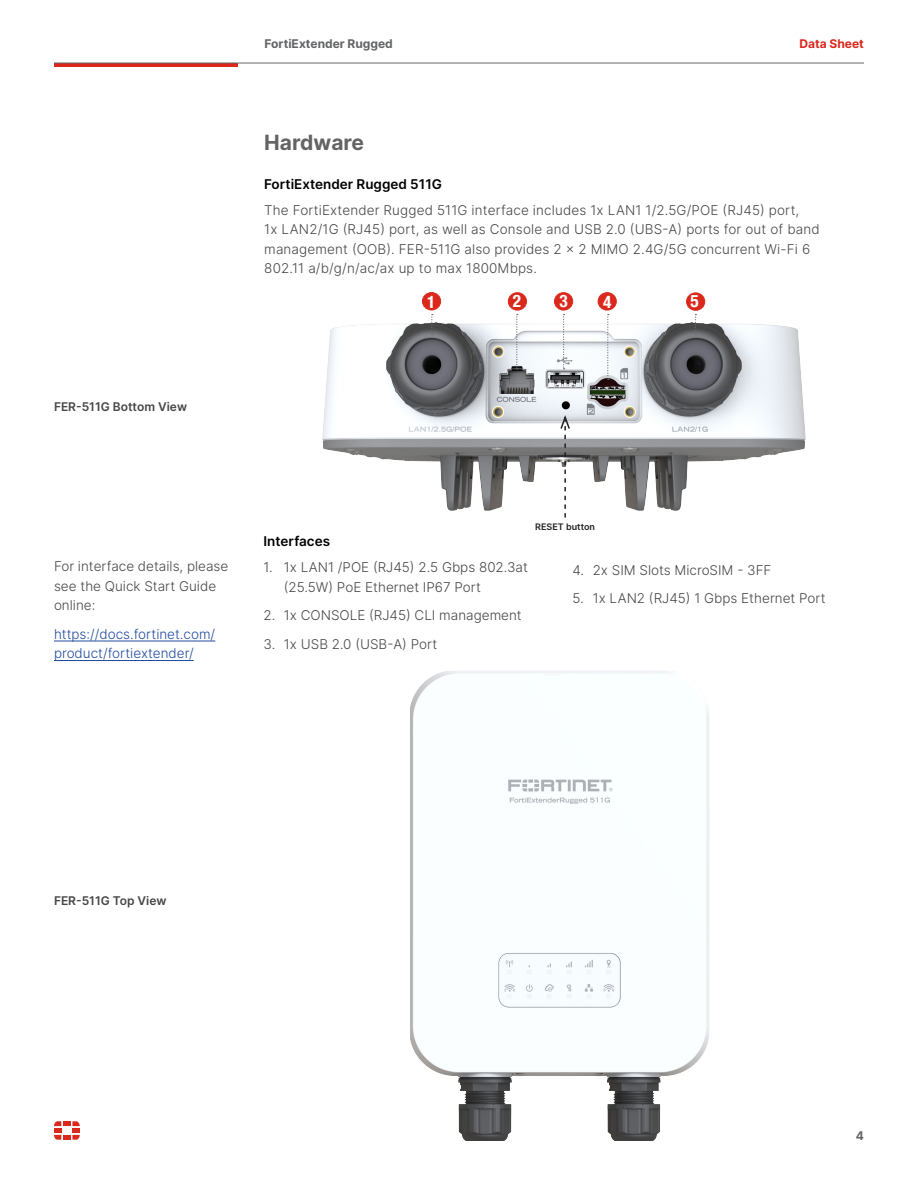
<style>
.page{position:relative;width:918px;height:1188px;background:#fff}
.page>*{position:absolute;margin:0;border:0;box-sizing:border-box;transform-origin:0 0}
.t1{font:700 21px "Inter";color:#646464}
.t2{font:700 condensed 17.25px "Helvetica Neue LT Com";color:#fff}
.Text_Body_9{font:300 13.5px/19.5px "Inter";letter-spacing:.01em;color:#464646}
.Text_Body_9-2{font:300 13.5px/19.5px "Inter";color:#214ba0}
.t3{font:600 13.5px "Inter";color:#000}
.t4{font:600 12px "Inter";color:#464646}
.t5{font:700 12px "Inter";color:#636466}
.t6{font:700 12px "Inter";color:#da291c}
.t7{font:700 12px "Inter";color:#646464}
.t8{font:600 9px "Inter";color:#231f20}
</style>
<div class="page">
<div style="left:422px;top:293px;width:19px;height:17px;background:#da291c;border-radius:50%"></div>
<div style="left:422px;top:292px;width:19px;height:18px;border:1px solid #da291c;border-radius:50%"></div>
<div style="left:508px;top:293px;width:19px;height:17px;background:#da291c;border-radius:50%"></div>
<div style="left:508px;top:293px;width:19px;height:17px;border:1px solid #da291c;border-radius:50%"></div>
<div style="left:598px;top:293px;width:18px;height:17px;background:#da291c;border-radius:50%"></div>
<div style="left:598px;top:293px;width:18px;height:17px;border:1px solid #da291c;border-radius:50%"></div>
<div style="left:687px;top:293px;width:18px;height:17px;background:#da291c;border-radius:50%"></div>
<div style="left:686px;top:293px;width:19px;height:17px;border:1px solid #da291c;border-radius:50%"></div>
<img style="left:322px;top:323px;width:483px;height:188px">
<svg style="left:431px;top:314px;width:2px;height:21px"></svg>
<svg style="left:516px;top:314px;width:2px;height:55px"></svg>
<svg style="left:563px;top:314px;width:2px;height:55px"></svg>
<svg style="left:607px;top:314px;width:2px;height:66px"></svg>
<svg style="left:695px;top:314px;width:1px;height:21px"></svg>
<svg style="left:559px;top:413px;width:12px;height:105px"></svg>
<div style="left:555px;top:293px;width:18px;height:17px;background:#da291c;border-radius:50%"></div>
<div style="left:554px;top:293px;width:19px;height:17px;border:1px solid #da291c;border-radius:50%"></div>
<img style="left:410px;top:671px;width:299px;height:470px">
<hr style="left:54px;top:641px;width:161px;height:1px;background:#214ba0">
<hr style="left:54px;top:660px;width:140px;height:1px;background:#214ba0">
<hr style="left:54px;top:63px;width:183px;height:4px;background:#da291c">
<hr style="left:54px;top:63px;width:810px;height:1px;background:#646464">
<svg style="left:54px;top:1121px;width:26px;height:19px"></svg>
<h3 class="t4" style="left:54px;top:398px;width:135px">FER-511G Bottom View</h3>
<p class="t5" style="left:265px;top:35px;width:130px">FortiExtender Rugged</p>
<p class="t6" style="left:800px;top:35px;width:66px">Data Sheet</p>
<h1 class="t1" style="left:264px;top:127px;width:101px">Hardware</h1>
<h2 class="t3" style="left:264px;top:174px;width:179px">FortiExtender Rugged 511G</h2>
<p class="Text_Body_9" style="left:264px;top:200px;width:557px">The FortiExtender Rugged 511G interface includes 1x LAN1 1/2.5G/POE (RJ45) port,<br>1x LAN2/1G (RJ45) port, as well as Console and USB 2.0 (UBS-A) ports for out of band management (OOB). FER-511G also provides 2 x 2 MIMO 2.4G/5G concurrent Wi-Fi 6<br>802.11 a/b/g/n/ac/ax up to max 1800Mbps.</p>
<p class="t2" style="left:427px;top:291px;width:10px">1</p>
<p class="t2" style="left:513px;top:291px;width:10px">2</p>
<p class="t2" style="left:603px;top:291px;width:10px">4</p>
<p class="t2" style="left:691px;top:291px;width:10px">5</p>
<p class="t2" style="left:560px;top:291px;width:10px">3</p>
<p class="Text_Body_9" style="left:54px;top:557px;width:176px">For interface details, please see the Quick Start Guide online:</p>
<p class="Text_Body_9-2" style="left:54px;top:624px;width:163px">https://docs.fortinet.com/ product/fortiextender/</p>
<h2 class="t3" style="left:264px;top:531px;width:68px">Interfaces</h2>
<p class="Text_Body_9" style="left:284px;top:558px;width:246px;text-indent:-20px">1. 1x LAN1 /POE (RJ45) 2.5 Gbps 802.3at (25.5W) PoE Ethernet IP67 Port</p>
<p class="Text_Body_9" style="left:264px;top:606px;width:260px">2. 1x CONSOLE (RJ45) CLI management</p>
<p class="Text_Body_9" style="left:264px;top:634px;width:175px">3. 1x USB 2.0 (USB-A) Port</p>
<p class="t8" style="left:535px;top:520px;width:61px">RESET button</p>
<p class="Text_Body_9" style="left:572px;top:560px;width:201px">4. 2x SIM Slots MicroSIM - 3FF</p>
<p class="Text_Body_9" style="left:572px;top:588px;width:255px">5. 1x LAN2 (RJ45) 1 Gbps Ethernet Port</p>
<h3 class="t4" style="left:54px;top:892px;width:114px">FER-511G Top View</h3>
<p class="t7" style="left:856px;top:1127px;width:10px">4</p>
</div>
